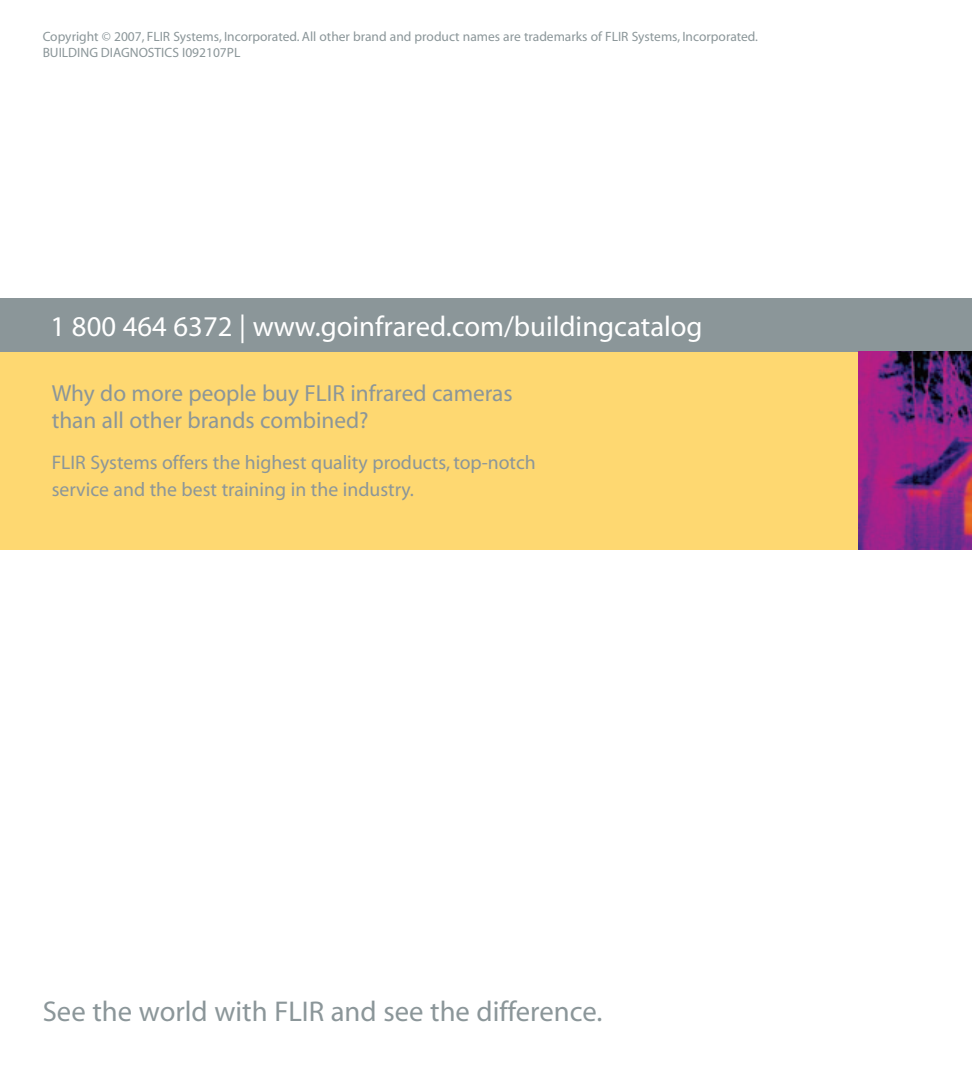
<style>
.page{position:relative;width:972px;height:1080px;background:#fff}
.page>*{position:absolute;margin:0;border:0;box-sizing:border-box;transform-origin:0 0}
.t1{font:28.65px "Myriad";color:#fff}
.t2{font:28.65px "Myriad";color:#8b9699}
.t3{font:23.25px/26.8px "Myriad";color:#8b9699}
.t4{font:19.65px/26.8px "Myriad";color:#8b9699}
.t5{font:13.5px/16.2px "Myriad";color:#8b9699}
</style>
<div class="page">
<div style="left:0;top:347px;width:972px;height:203px;background:#fed871"></div>
<div style="left:0;top:298px;width:972px;height:54px;background:#8b9699"></div>
<img style="left:859px;top:352px;width:113px;height:197px">
<p class="t5" style="left:43px;top:30px;width:717px">Copyright © 2007, FLIR Systems, Incorporated. All other brand and product names are trademarks of FLIR Systems, Incorporated.<br>BUILDING DIAGNOSTICS I092107PL</p>
<h1 class="t1" style="left:51px;top:315px;width:654px">1 800 464 6372 | www.goinfrared.com/buildingcatalog</h1>
<h2 class="t3" style="left:52px;top:382px;width:463px">Why do more people buy FLIR infrared cameras than all other brands combined?</h2>
<h3 class="t4" style="left:52px;top:451px;width:486px">FLIR Systems offers the highest quality products, top-notch service and the best training in the industry.</h3>
<h1 class="t2" style="left:43px;top:1001px;width:561px">See the world with FLIR and see the difference.</h1>
</div>
